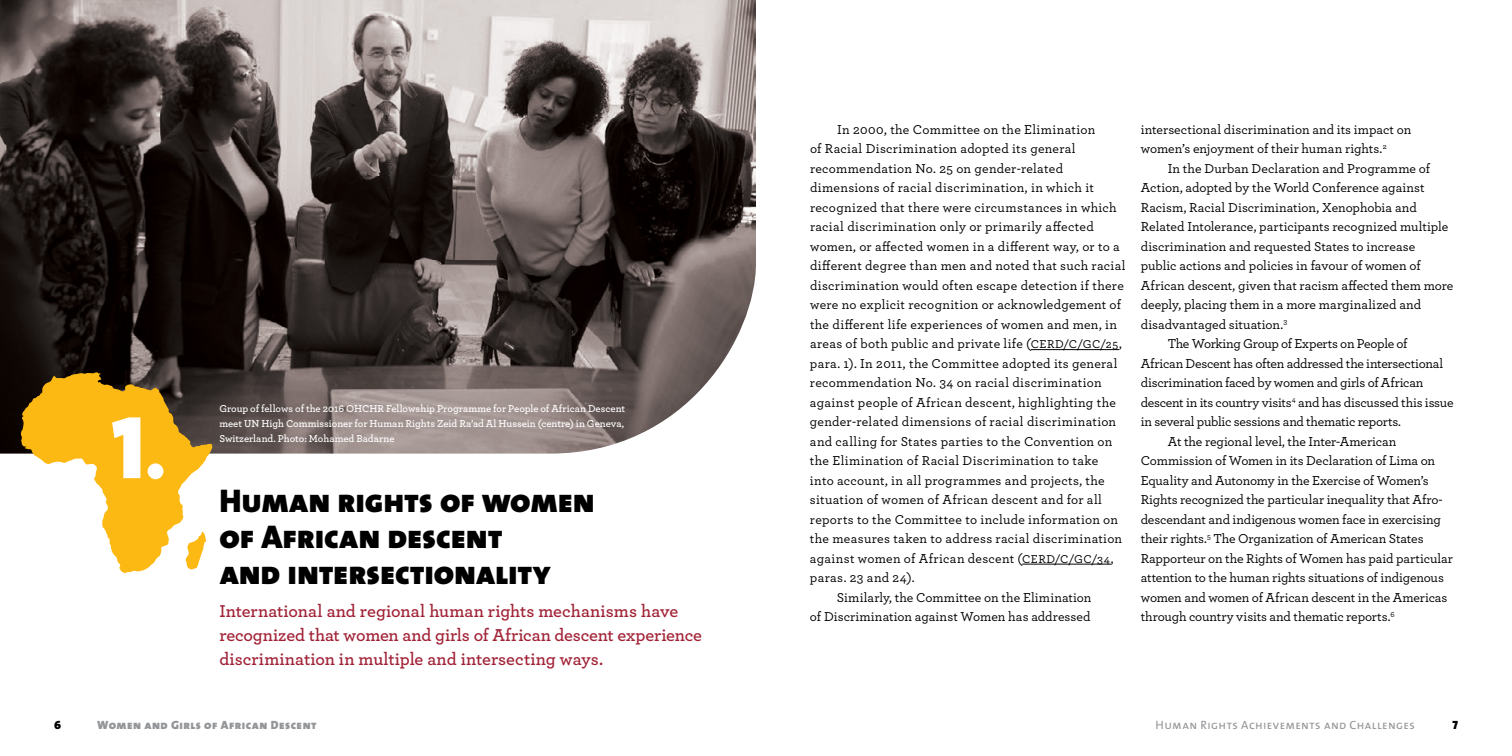
<style>
.page{position:relative;width:1512px;height:756px;background:#fff}
.page>*{position:absolute;margin:0;border:0;box-sizing:border-box;transform-origin:0 0}
.t1{font:90px "The Sans Black Caps";color:#fff}
.t2{font:33px/36px "The Sans Black Caps";letter-spacing:-.005em;color:#000}
.t3{font:600 18px/24px "Archer";letter-spacing:-.005em;color:#a12236}
.t4{font:500 13.5px/19.5px "Archer";letter-spacing:.01em;color:#000}
.t5{font:500 13.5px "Archer";letter-spacing:-.01em;color:#000}
.t6{font:500 13.5px "Archer";letter-spacing:-.015em;color:#000}
.t7{font:500 13.5px "Archer";letter-spacing:-.02em;color:#000}
.t8{font:500 13.5px "Archer";letter-spacing:.03em;color:#000}
.t9{font:500 13.5px "Archer";letter-spacing:-.03em;color:#000}
.t10{font:12px "The Sans Caps";letter-spacing:.035em;color:#939598}
.t11{font:12px "The Sans Black Caps";letter-spacing:.045em;color:#939598}
.t12{font:12px "The Sans Black Caps";color:#000}
.t13{font:600 10.5px/15px "Archer";color:#fff;text-align:justify}
.s1{font-size:72px}
.s2{font-size:12px}
</style>
<div class="page">
<hr style="left:1031px;top:349px;width:88px;height:1px;background:#000">
<hr style="left:1022px;top:564px;width:89px;height:1px;background:#000">
<img style="left:0;top:0;width:756px;height:454px">
<svg style="left:21px;top:372px;width:191px;height:201px"></svg>
<h1 class="t1" style="left:111px;top:372px;width:56px">1<span class="s1">.</span></h1>
<p class="t13" style="left:219px;top:400px;width:407px">Group of fellows of the 2016 OHCHR Fellowship Programme for People of African Descent meet UN High Commissioner for Human Rights Zeid Ra’ad Al Hussein (centre) in Geneva, Switzerland. Photo: Mohamed Badarne</p>
<h2 class="t2" style="left:219px;top:482px;width:377px">Human rights of women of African descent<br>and intersectionality</h2>
<h3 class="t3" style="left:219px;top:598px;width:484px">International and regional human rights mechanisms have recognized that women and girls of African descent experience discrimination in multiple and intersecting ways.</h3>
<p class="t8" style="left:837px;top:120px;width:260px">In 2000, the Committee on the Elimination</p>
<p class="t4" style="left:810px;top:138px;width:267px">of Racial Discrimination adopted its general</p>
<p class="t4" style="left:810px;top:158px;width:255px">recommendation No. 25 on gender-related</p>
<p class="t4" style="left:810px;top:177px;width:285px">dimensions of racial discrimination, in which it</p>
<p class="t4" style="left:810px;top:197px;width:308px">recognized that there were circumstances in which</p>
<p class="t4" style="left:810px;top:216px;width:285px">racial discrimination only or primarily affected</p>
<p class="t4" style="left:810px;top:236px;width:311px">women, or affected women in a different way, or to a</p>
<p class="t4" style="left:810px;top:255px;width:317px">different degree than men and noted that such racial</p>
<p class="t4" style="left:810px;top:275px;width:315px">discrimination would often escape detection if there</p>
<p class="t4" style="left:810px;top:294px;width:313px">were no explicit recognition or acknowledgement of</p>
<p class="t4" style="left:810px;top:314px;width:309px">the different life experiences of women and men, in</p>
<p class="t4" style="left:810px;top:333px;width:313px">areas of both public and private life (<span class="s2">CERD/C/GC/25</span>,</p>
<p class="t4" style="left:810px;top:353px;width:309px">para. 1). In 2011, the Committee adopted its general</p>
<p class="t4" style="left:810px;top:372px;width:293px">recommendation No. 34 on racial discrimination</p>
<p class="t4" style="left:810px;top:392px;width:308px">against people of African descent, highlighting the</p>
<p class="t4" style="left:810px;top:411px;width:308px">gender-related dimensions of racial discrimination</p>
<p class="t4" style="left:810px;top:431px;width:304px">and calling for States parties to the Convention on</p>
<p class="t4" style="left:810px;top:450px;width:290px">the Elimination of Racial Discrimination to take</p>
<p class="t4" style="left:810px;top:470px;width:296px">into account, in all programmes and projects, the</p>
<p class="t4" style="left:810px;top:489px;width:294px">situation of women of African descent and for all</p>
<p class="t4" style="left:810px;top:509px;width:310px">reports to the Committee to include information on</p>
<p class="t4" style="left:810px;top:528px;width:314px">the measures taken to address racial discrimination</p>
<p class="t4" style="left:810px;top:548px;width:305px">against women of African descent (<span class="s2">CERD/C/GC/34</span>,</p>
<p class="t8" style="left:810px;top:568px;width:106px">paras. 23 and 24).</p>
<p class="t4" style="left:837px;top:587px;width:256px">Similarly, the Committee on the Elimination</p>
<p class="t4" style="left:810px;top:606px;width:282px">of Discrimination against Women has addressed</p>
<p class="t4" style="left:1141px;top:119px;width:272px">intersectional discrimination and its impact on women’s enjoyment of their human rights.<sup>2</sup></p>
<p class="t4" style="left:1168px;top:158px;width:264px">In the Durban Declaration and Programme of</p>
<p class="t4" style="left:1141px;top:177px;width:286px">Action, adopted by the World Conference against</p>
<p class="t4" style="left:1141px;top:197px;width:278px">Racism, Racial Discrimination, Xenophobia and</p>
<p class="t4" style="left:1141px;top:216px;width:309px">Related Intolerance, participants recognized multiple</p>
<p class="t4" style="left:1141px;top:236px;width:276px">discrimination and requested States to increase</p>
<p class="t4" style="left:1141px;top:255px;width:281px">public actions and policies in favour of women of</p>
<p class="t4" style="left:1141px;top:275px;width:314px">African descent, given that racism affected them more</p>
<p class="t4" style="left:1141px;top:294px;width:282px">deeply, placing them in a more marginalized and</p>
<p class="t4" style="left:1141px;top:314px;width:148px">disadvantaged situation.<sup>3</sup></p>
<p class="t9" style="left:1168px;top:334px;width:241px">The Working Group of Experts on People of</p>
<p class="t7" style="left:1141px;top:354px;width:304px">African Descent has often addressed the intersectional</p>
<p class="t7" style="left:1141px;top:373px;width:284px">discrimination faced by women and girls of African</p>
<p class="t6" style="left:1141px;top:393px;width:314px">descent in its country visits<sup>4</sup> and has discussed this issue</p>
<p class="t7" style="left:1141px;top:412px;width:262px">in several public sessions and thematic reports.</p>
<p class="t5" style="left:1168px;top:432px;width:230px">At the regional level, the Inter-American</p>
<p class="t5" style="left:1141px;top:451px;width:296px">Commission of Women in its Declaration of Lima on</p>
<p class="t6" style="left:1141px;top:471px;width:289px">Equality and Autonomy in the Exercise of Women’s</p>
<p class="t4" style="left:1141px;top:489px;width:303px">Rights recognized the particular inequality that Afro-</p>
<p class="t5" style="left:1141px;top:510px;width:302px">descendant and indigenous women face in exercising</p>
<p class="t6" style="left:1141px;top:529px;width:284px">their rights.<sup>5</sup> The Organization of American States</p>
<p class="t5" style="left:1141px;top:549px;width:314px">Rapporteur on the Rights of Women has paid particular</p>
<p class="t6" style="left:1141px;top:568px;width:305px">attention to the human rights situations of indigenous</p>
<p class="t5" style="left:1141px;top:588px;width:308px">women and women of African descent in the Americas</p>
<p class="t5" style="left:1141px;top:607px;width:256px">through country visits and thematic reports.<sup>6</sup></p>
<p class="t12" style="left:54px;top:715px;width:8px">6</p>
<p class="t11" style="left:97px;top:715px;width:221px">Women and Girls of African Descent</p>
<p class="t10" style="left:1156px;top:715px;width:261px">Human Rights Achievements and Challenges</p>
<p class="t12" style="left:1452px;top:715px;width:7px">7</p>
</div>
